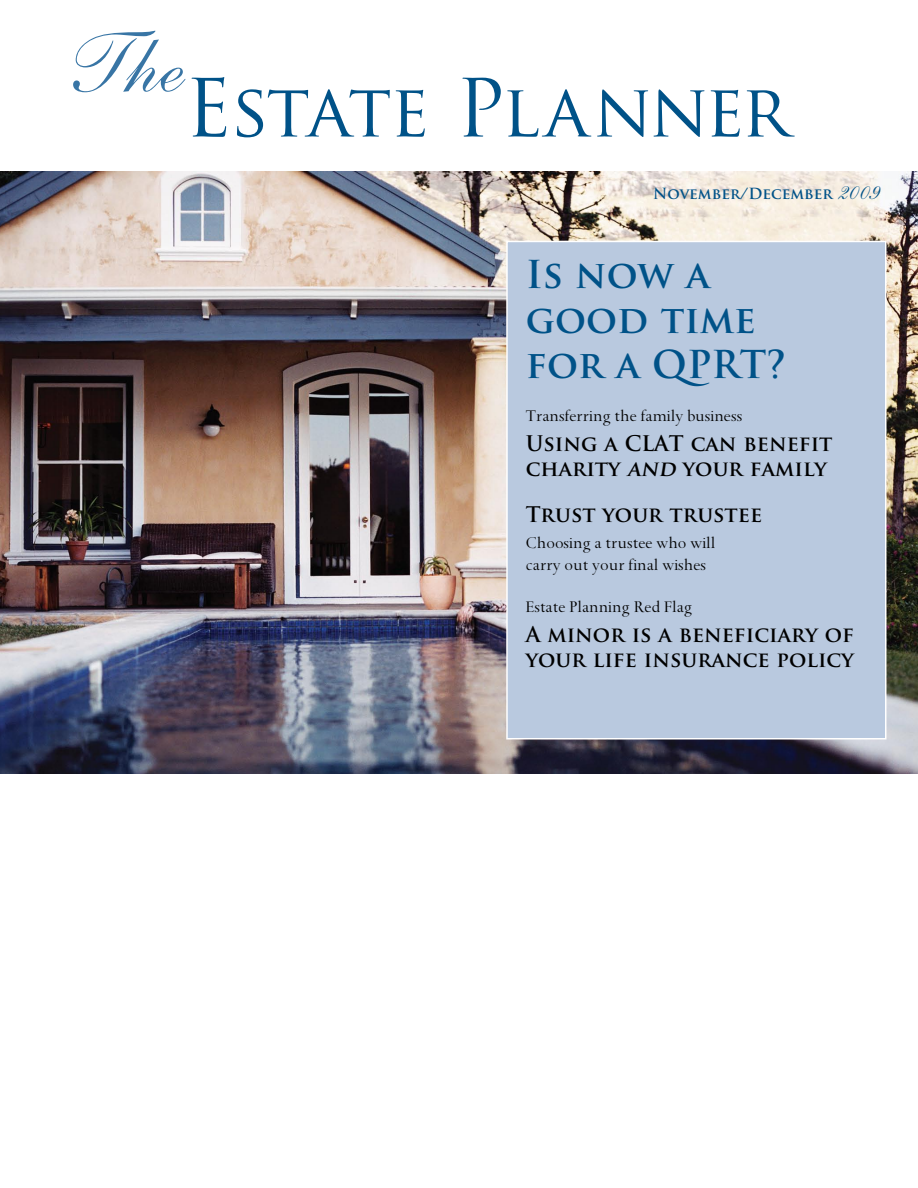
<style>
.page{position:relative;width:918px;height:1188px;background:#fff}
.page>*{position:absolute;margin:0;border:0;box-sizing:border-box;transform-origin:0 0}
.t1{font:86.7px "Shelley LT Std Script";color:#3875a5}
.t2{font:72px "Trajan Pro";letter-spacing:-.05em;color:#005288}
.t3{font:700 37.5px/45px "Trajan Pro";color:#005288}
.t4{font:700 21px/25.2px "Trajan Pro";color:#000}
.t5{font:18px/21.6px "Spectrum MT Std";color:#000}
.t6{font:700 15px "Trajan Pro";color:#005288}
.s1{font-size:78px}
.s2{font-family:"Shelley LT Std Script";font-weight:400;font-size:27px}
.s3{font-style:italic}
</style>
<div class="page">
<img style="left:0;top:171px;width:918px;height:603px">
<div style="left:507px;top:241px;width:379px;height:498px;background:#b9c9df"></div>
<div style="left:506px;top:241px;width:380px;height:499px;border:2px solid #fff"></div>
<h1 class="t1" style="left:73px;top:12px;width:112px">The</h1>
<h2 class="t2" style="left:184px;top:65px;width:606px"><span class="s1">E</span>state <span class="s1">P</span>lanner</h2>
<p class="t6" style="left:653px;top:185px;width:228px">November/December <span class="s2">2009</span></p>
<h3 class="t3" style="left:526px;top:253px;width:262px">Is now a good time for a QPRT?</h3>
<p class="t5" style="left:526px;top:405px;width:218px">Transferring the family business</p>
<p class="t4" style="left:526px;top:431px;width:308px">Using a CLAT can benefit charity <span class="s3">and</span> your family</p>
<p class="t4" style="left:526px;top:502px;width:238px">Trust your trustee</p>
<p class="t5" style="left:526px;top:532px;width:191px">Choosing a trustee who will carry out your final wishes</p>
<p class="t5" style="left:526px;top:597px;width:168px">Estate Planning Red Flag</p>
<p class="t4" style="left:526px;top:622px;width:330px">A minor is a beneficiary of your life insurance policy</p>
</div>
